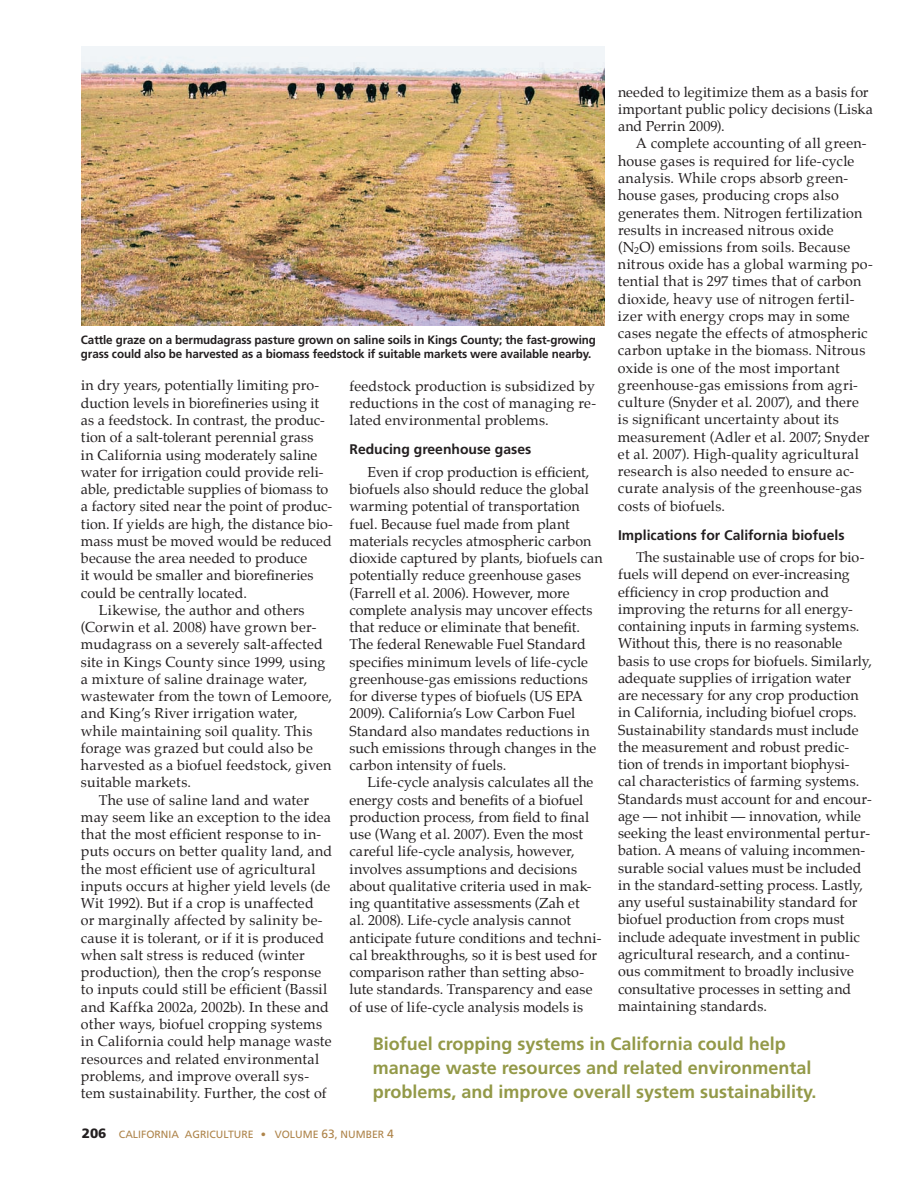
<style>
.page{position:relative;width:918px;height:1188px;background:#fff}
.page>*{position:absolute;margin:0;border:0;box-sizing:border-box;transform-origin:0 0}
.t1{font:700 18px/24px "Frutiger";color:#939948}
.t2{font:14.25px/17.2px "Palatino";letter-spacing:.01em;color:#231f20}
.t3{font:700 13.95px "Frutiger";color:#231f20}
.t4{font:700 12px/13.5px "Frutiger";letter-spacing:-.01em;color:#231f20}
.t5{font:10.5px "Frutiger";color:#ae844a}
.s1{font-weight:900;font-size:13.5px;color:#231f20}
.s2{font-size:12px}
</style>
<div class="page">
<img style="left:81px;top:47px;width:523px;height:279px">
<p class="t2" style="left:618px;top:84px;width:256px">needed to legitimize them as a basis for important public policy decisions (Liska and Perrin 2009).</p>
<p class="t2" style="left:618px;top:136px;width:257px;text-indent:18px">A complete accounting of all green&shy;house gases is required for life-cycle analysis. While crops absorb green&shy;house gases, producing crops also generates them. Nitrogen fertilization results in increased nitrous oxide (N<sub>2</sub>O) emissions from soils. Because nitrous oxide has a global warming po&shy;tential that is 297 times that of carbon dioxide, heavy use of nitrogen fertil&shy;izer with energy crops may in some cases negate the effects of atmospheric carbon uptake in the biomass. Nitrous oxide is one of the most important greenhouse-gas emissions from agri&shy;culture (Snyder et al. 2007), and there is significant uncertainty about its measurement (Adler et al. 2007; Snyder et al. 2007). High-quality agricultural research is also needed to ensure ac&shy;curate analysis of the greenhouse-gas costs of biofuels.</p>
<p class="t3" style="left:618px;top:527px;width:228px">Implications for California biofuels</p>
<p class="t2" style="left:618px;top:550px;width:255px;text-indent:18px">The sustainable use of crops for bio&shy;fuels will depend on ever-increasing efficiency in crop production and improving the returns for all energy&shy;containing inputs in farming systems.<br>Without this, there is no reasonable basis to use crops for biofuels. Similarly, adequate supplies of irrigation water are necessary for any crop production in California, including biofuel crops.<br>Sustainability standards must include the measurement and robust predic&shy;tion of trends in important biophysi-<br>cal characteristics of farming systems.<br>Standards must account for and encour&shy;age — not inhibit — innovation, while seeking the least environmental pertur&shy;bation. A means of valuing incommen&shy;surable social values must be included in the standard-setting process. Lastly, any useful sustainability standard for biofuel production from crops must include adequate investment in public agricultural research, and a continu&shy;ous commitment to broadly inclusive consultative processes in setting and maintaining standards.</p>
<p class="t1" style="left:373px;top:1031px;width:445px">Biofuel cropping systems in California could help manage waste resources and related environmental problems, and improve overall system sustainability.</p>
<p class="t4" style="left:81px;top:333px;width:517px">Cattle graze on a bermudagrass pasture grown on saline soils in Kings County; the fast-growing grass could also be harvested as a biomass feedstock if suitable markets were available nearby.</p>
<p class="t2" style="left:81px;top:378px;width:240px">in dry years, potentially limiting pro-</p>
<p class="t2" style="left:81px;top:395px;width:240px">duction levels in biorefineries using it</p>
<p class="t2" style="left:81px;top:413px;width:245px">as a feedstock. In contrast, the produc-</p>
<p class="t2" style="left:81px;top:430px;width:234px">tion of a salt-tolerant perennial grass</p>
<p class="t2" style="left:81px;top:447px;width:238px">in California using moderately saline</p>
<p class="t2" style="left:81px;top:464px;width:244px">water for irrigation could provide reli-</p>
<p class="t2" style="left:81px;top:482px;width:249px">able, predictable supplies of biomass to</p>
<p class="t2" style="left:81px;top:499px;width:253px">a factory sited near the point of produc-</p>
<p class="t2" style="left:81px;top:516px;width:254px">tion. If yields are high, the distance bio-</p>
<p class="t2" style="left:81px;top:534px;width:252px">mass must be moved would be reduced</p>
<p class="t2" style="left:81px;top:551px;width:228px">because the area needed to produce</p>
<p class="t2" style="left:81px;top:568px;width:234px">it would be smaller and biorefineries</p>
<p class="t2" style="left:81px;top:585px;width:167px">could be centrally located.</p>
<p class="t2" style="left:99px;top:603px;width:207px">Likewise, the author and others</p>
<p class="t2" style="left:81px;top:620px;width:237px">(Corwin et al. 2008) have grown ber-</p>
<p class="t2" style="left:81px;top:637px;width:243px">mudagrass on a severely salt-affected</p>
<p class="t2" style="left:81px;top:654px;width:246px">site in Kings County since 1999, using</p>
<p class="t2" style="left:81px;top:672px;width:228px">a mixture of saline drainage water,</p>
<p class="t2" style="left:81px;top:689px;width:253px">wastewater from the town of Lemoore,</p>
<p class="t2" style="left:81px;top:706px;width:218px">and King’s River irrigation water,</p>
<p class="t2" style="left:81px;top:723px;width:233px">while maintaining soil quality. This</p>
<p class="t2" style="left:81px;top:741px;width:233px">forage was grazed but could also be</p>
<p class="t2" style="left:81px;top:758px;width:252px">harvested as a biofuel feedstock, given</p>
<p class="t2" style="left:81px;top:775px;width:111px">suitable markets.</p>
<p class="t2" style="left:99px;top:792px;width:212px">The use of saline land and water</p>
<p class="t2" style="left:81px;top:810px;width:251px">may seem like an exception to the idea</p>
<p class="t2" style="left:81px;top:827px;width:242px">that the most efficient response to in-</p>
<p class="t2" style="left:81px;top:844px;width:253px">puts occurs on better quality land, and</p>
<p class="t2" style="left:81px;top:861px;width:236px">the most efficient use of agricultural</p>
<p class="t2" style="left:81px;top:879px;width:251px">inputs occurs at higher yield levels (de</p>
<p class="t2" style="left:81px;top:896px;width:234px">Wit 1992). But if a crop is unaffected</p>
<p class="t2" style="left:81px;top:913px;width:243px">or marginally affected by salinity be-</p>
<p class="t2" style="left:81px;top:930px;width:245px">cause it is tolerant, or if it is produced</p>
<p class="t2" style="left:81px;top:948px;width:225px">when salt stress is reduced (winter</p>
<p class="t2" style="left:81px;top:965px;width:242px">production), then the crop’s response</p>
<p class="t2" style="left:81px;top:982px;width:248px">to inputs could still be efficient (Bassil</p>
<p class="t2" style="left:81px;top:999px;width:250px">and Kaffka 2002a, 2002b). In these and</p>
<p class="t2" style="left:81px;top:1017px;width:243px">other ways, biofuel cropping systems</p>
<p class="t2" style="left:81px;top:1034px;width:252px">in California could help manage waste</p>
<p class="t2" style="left:81px;top:1051px;width:240px">resources and related environmental</p>
<p class="t2" style="left:81px;top:1068px;width:230px">problems, and improve overall sys-</p>
<p class="t2" style="left:81px;top:1086px;width:247px">tem sustainability. Further, the cost of</p>
<p class="t2" style="left:349px;top:379px;width:248px;text-align:justify">feedstock production is subsidized by reductions in the cost of managing re&shy;lated environmental problems.</p>
<p class="t3" style="left:350px;top:441px;width:183px">Reducing greenhouse gases</p>
<p class="t2" style="left:350px;top:465px;width:255px;text-indent:18px">Even if crop production is efficient, biofuels also should reduce the global warming potential of transportation fuel. Because fuel made from plant materials recycles atmospheric carbon dioxide captured by plants, biofuels can potentially reduce greenhouse gases (Farrell et al. 2006). However, more complete analysis may uncover effects that reduce or eliminate that benefit.<br>The federal Renewable Fuel Standard specifies minimum levels of life-cycle greenhouse-gas emissions reductions for diverse types of biofuels (US EPA 2009). California’s Low Carbon Fuel Standard also mandates reductions in such emissions through changes in the carbon intensity of fuels.</p>
<p class="t2" style="left:350px;top:775px;width:253px;text-indent:18px">Life-cycle analysis calculates all the energy costs and benefits of a biofuel production process, from field to final use (Wang et al. 2007). Even the most careful life-cycle analysis, however, involves assumptions and decisions about qualitative criteria used in mak&shy;ing quantitative assessments (Zah et<br>al. 2008). Life-cycle analysis cannot anticipate future conditions and techni&shy;cal breakthroughs, so it is best used for comparison rather than setting abso&shy;lute standards. Transparency and ease of use of life-cycle analysis models is</p>
<p class="t5" style="left:82px;top:1128px;width:314px"><span class="s1">206</span> CALIFORNIA AGRICULTURE • VOLUME <span class="s2">63</span>, NUMBER <span class="s2">4</span></p>
</div>
